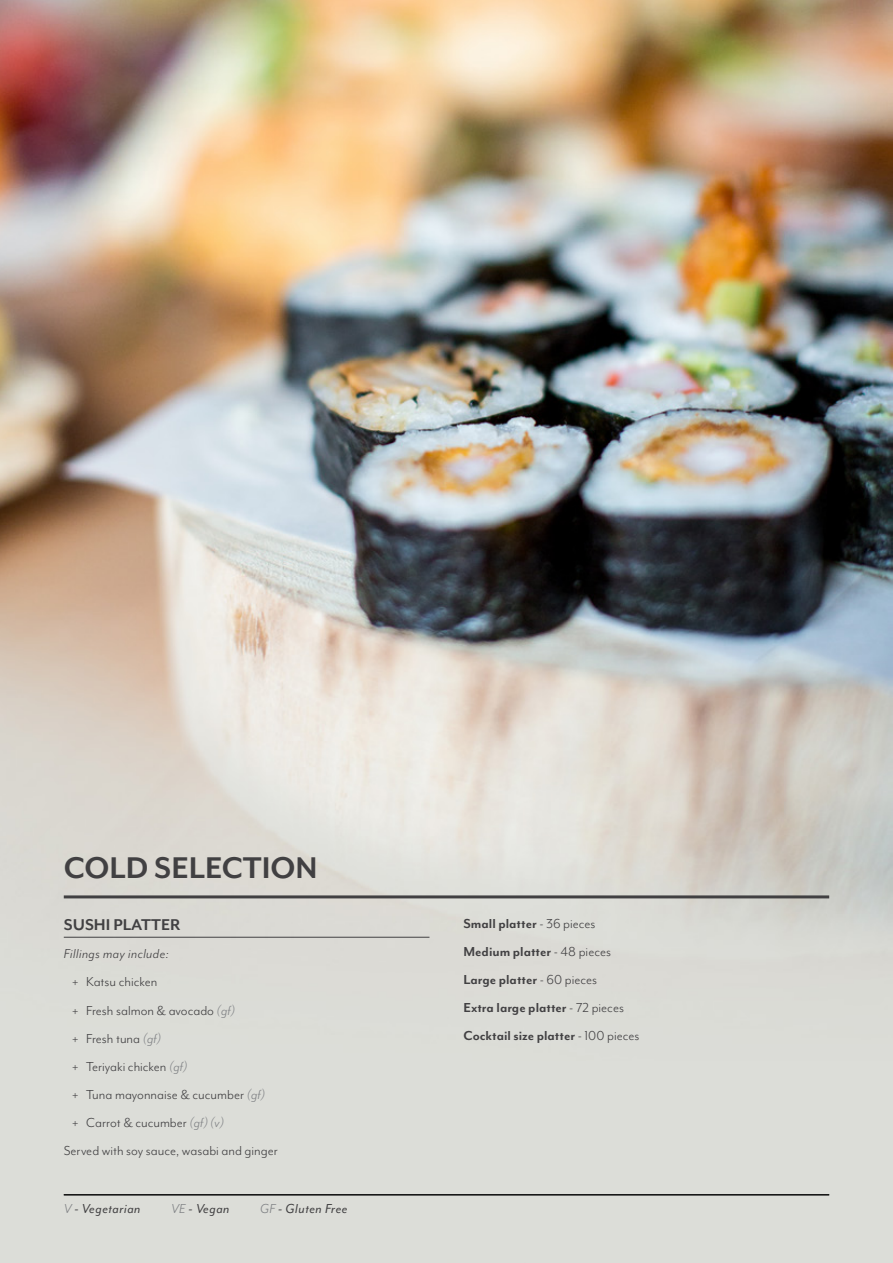
<style>
.page{position:relative;width:893px;height:1263px;background:#fff}
.page>*{position:absolute;margin:0;border:0;box-sizing:border-box;transform-origin:0 0}
.t1{font:700 34.5px "Mr Eaves Mod OT";color:#414042}
.t2{font:700 18px "Mr Eaves Mod OT";color:#414042}
.t3{font:15px "Mr Eaves Mod OT";color:#414042}
.t4{font:700 15px/28px "Mr Eaves Mod OT";color:#414042}
.t5{font:italic 15px "Mr Eaves Mod OT";letter-spacing:.03em;color:#414042}
.t6{font:italic 15px "Mr Eaves Mod OT";letter-spacing:.03em;color:#414042}
.s1{font-style:italic;color:#808285}
.s2{color:#808285}
.s3{font-weight:400}
</style>
<div class="page">
<img style="left:0;top:0;width:893px;height:1263px">
<hr style="left:64px;top:895px;width:765px;height:3px;background:#414042">
<hr style="left:64px;top:937px;width:365px;height:1px;background:#414042">
<hr style="left:64px;top:1194px;width:765px;height:1px;background:#000">
<h1 class="t1" style="left:64px;top:849px;width:255px">COLD SELECTION</h1>
<p class="t2" style="left:64px;top:915px;width:118px">SUSHI PLATTER</p>
<p class="t6" style="left:64px;top:946px;width:107px">Fillings may include:</p>
<p class="t3" style="left:72px;top:974px;width:86px">+ Katsu chicken</p>
<p class="t3" style="left:72px;top:1002px;width:164px">+ Fresh salmon &amp; avocado <span class="s1">(gf)</span></p>
<p class="t3" style="left:72px;top:1030px;width:90px">+ Fresh tuna <span class="s1">(gf)</span></p>
<p class="t3" style="left:72px;top:1058px;width:117px">+ Teriyaki chicken <span class="s1">(gf)</span></p>
<p class="t3" style="left:72px;top:1086px;width:194px">+ Tuna mayonnaise &amp; cucumber <span class="s1">(gf)</span></p>
<p class="t3" style="left:72px;top:1114px;width:153px">+ Carrot &amp; cucumber <span class="s1">(gf) (v)</span></p>
<p class="t3" style="left:64px;top:1142px;width:216px">Served with soy sauce, wasabi and ginger</p>
<p class="t5" style="left:64px;top:1200px;width:78px"><span class="s2">V</span> - Vegetarian</p>
<p class="t5" style="left:171px;top:1200px;width:60px"><span class="s2">VE</span> - Vegan</p>
<p class="t5" style="left:260px;top:1200px;width:89px"><span class="s2">GF</span> - Gluten Free</p>
<p class="t4" style="left:463px;top:910px;width:177px">Small platter <span class="s3">- 36 pieces<br></span>Medium platter <span class="s3">- 48 pieces<br></span>Large platter <span class="s3">- 60 pieces<br></span>Extra large platter <span class="s3">- 72 pieces<br></span>Cocktail size platter <span class="s3">- 100 pieces</span></p>
</div>
